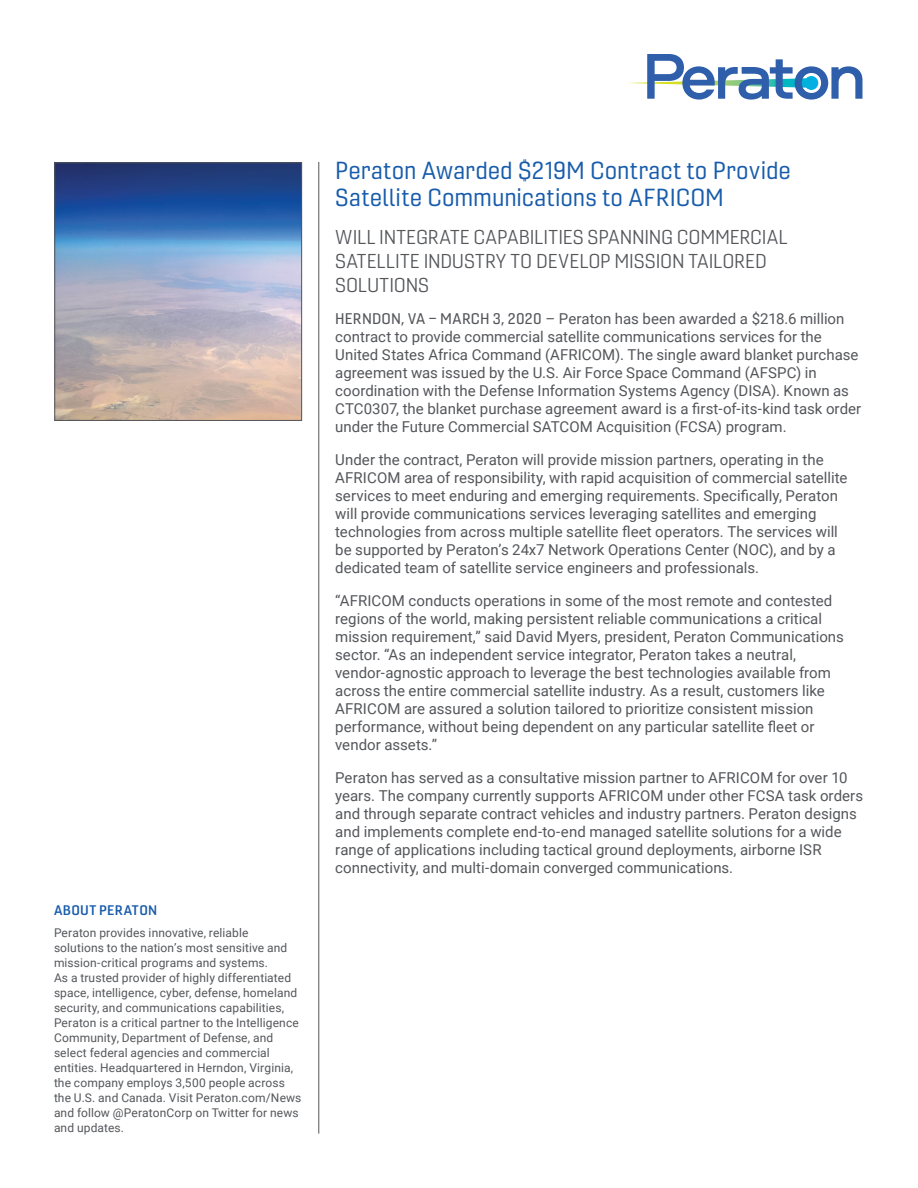
<style>
.page{position:relative;width:918px;height:1188px;background:#fff}
.page>*{position:absolute;margin:0;border:0;box-sizing:border-box;transform-origin:0 0}
.t1{font:expanded 24px/27px "Gineso";color:#185cab}
.t2{font:19.5px/24px "Gineso Ext Boo";letter-spacing:-.005em;color:#54565a}
.t3{font:15px/18px "Roboto";color:#54565a}
.t4{font:13.5px "Gineso Ext Dem";letter-spacing:.025em;color:#185cab}
.t5{font:12px/15px "Roboto";letter-spacing:.01em;color:#54565a}
.s1{font-family:"Gineso";font-weight:500;font-stretch:expanded}
</style>
<div class="page">
<svg style="left:628px;top:54px;width:234px;height:46px"></svg>
<img style="left:56px;top:164px;width:244px;height:255px">
<div style="left:54px;top:162px;width:248px;height:259px;border:1px solid #54565a"></div>
<hr style="left:319px;top:162px;width:1px;height:972px;background:#54565a">
<p class="t4" style="left:54px;top:902px;width:105px">ABOUT PERATON</p>
<p class="t5" style="left:54px;top:925px;width:249px">Peraton provides innovative, reliable solutions to the nation’s most sensitive and mission-critical programs and systems.<br>As a trusted provider of highly differentiated space, intelligence, cyber, defense, homeland security, and communications capabilities, Peraton is a critical partner to the Intelligence Community, Department of Defense, and select federal agencies and commercial entities. Headquartered in Herndon, Virginia, the company employs 3,500 people across the U.S. and Canada. Visit Peraton.com/News and follow @PeratonCorp on Twitter for news and updates.</p>
<h1 class="t1" style="left:335px;top:157px;width:457px">Peraton Awarded $219M Contract to Provide<br>Satellite Communications to AFRICOM</h1>
<h2 class="t2" style="left:335px;top:225px;width:454px">WILL INTEGRATE CAPABILITIES SPANNING COMMERCIAL<br>SATELLITE INDUSTRY TO DEVELOP MISSION TAILORED<br>SOLUTIONS</h2>
<p class="t3" style="left:335px;top:309px;width:528px"><span class="s1">HERNDON, VA — MARCH 3, 2020</span> – Peraton has been awarded a $218.6 million contract to provide commercial satellite communications services for the United States Africa Command (AFRICOM). The single award blanket purchase agreement was issued by the U.S. Air Force Space Command (AFSPC) in coordination with the Defense Information Systems Agency (DISA). Known as CTC0307, the blanket purchase agreement award is a first-of-its-kind task order under the Future Commercial SATCOM Acquisition (FCSA) program.</p>
<p class="t3" style="left:335px;top:450px;width:514px">Under the contract, Peraton will provide mission partners, operating in the AFRICOM area of responsibility, with rapid acquisition of commercial satellite services to meet enduring and emerging requirements. Specifically, Peraton will provide communications services leveraging satellites and emerging technologies from across multiple satellite fleet operators. The services will be supported by Peraton’s 24x7 Network Operations Center (NOC), and by a dedicated team of satellite service engineers and professionals.</p>
<p class="t3" style="left:335px;top:591px;width:510px">“AFRICOM conducts operations in some of the most remote and contested regions of the world, making persistent reliable communications a critical mission requirement,” said David Myers, president, Peraton Communications sector. “As an independent service integrator, Peraton takes a neutral, vendor-agnostic approach to leverage the best technologies available from across the entire commercial satellite industry. As a result, customers like AFRICOM are assured a solution tailored to prioritize consistent mission performance, without being dependent on any particular satellite fleet or vendor assets.”</p>
<p class="t3" style="left:335px;top:768px;width:529px">Peraton has served as a consultative mission partner to AFRICOM for over 10 years. The company currently supports AFRICOM under other FCSA task orders and through separate contract vehicles and industry partners. Peraton designs and implements complete end-to-end managed satellite solutions for a wide range of applications including tactical ground deployments, airborne ISR connectivity, and multi-domain converged communications.</p>
</div>
